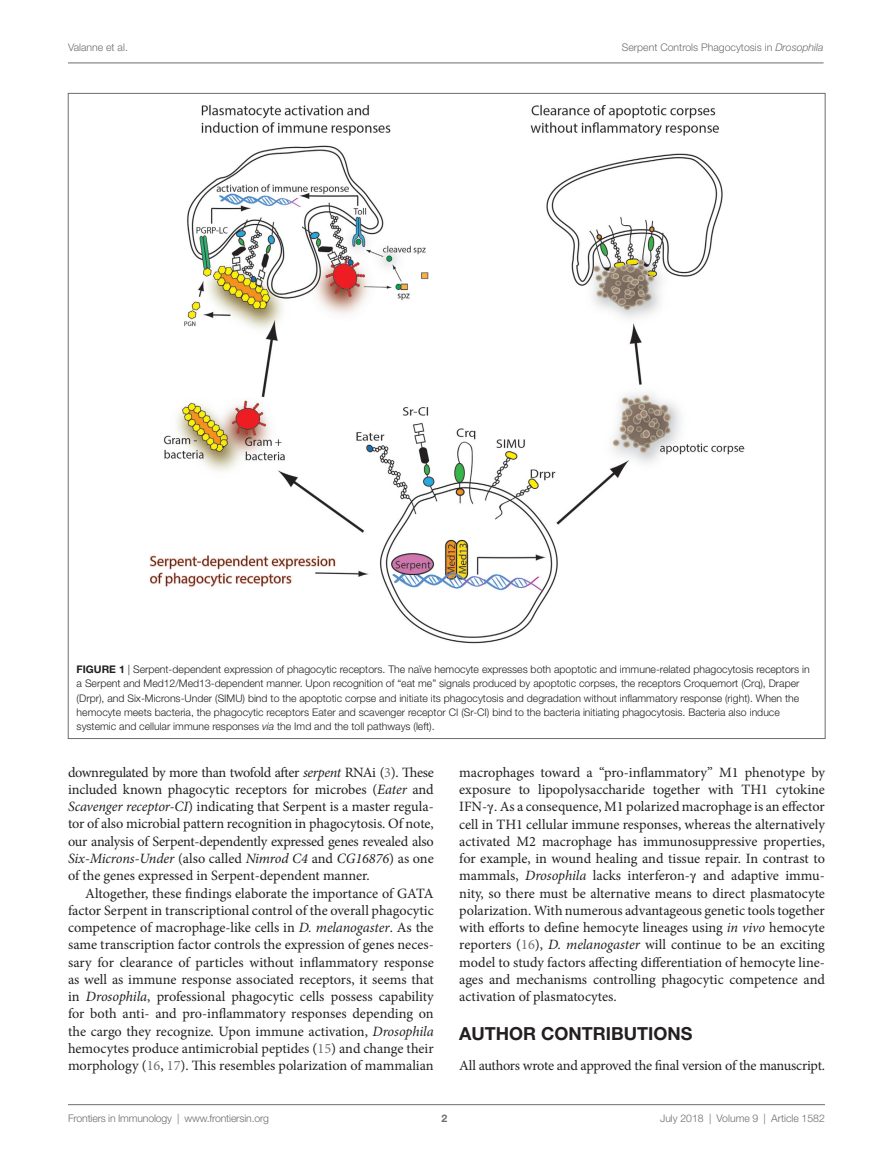
<style>
.page{position:relative;width:893px;height:1170px;background:#fff}
.page>*{position:absolute;margin:0;border:0;box-sizing:border-box;transform-origin:0 0}
.t1{font:700 18px "Helvetica Neue LT Std";color:#231f20}
.t2{font:14.25px/17.2px "Minion Pro";letter-spacing:-.005em;color:#231f20;text-align:justify}
.t3{font:14.25px "Minion Pro";letter-spacing:-.025em;color:#231f20}
.t4{font:300 10.5px/14.2px "Helvetica Neue LT Std";color:#231f20}
.t5{font:300 10.5px "Helvetica Neue LT Std";color:#6c6d70}
.t6{font:700 10.5px "Helvetica Neue LT Std";color:#6c6d70}
.s1{font-style:italic}
.s2{font-weight:700}
.s3{color:#6c6d70}
.s4{font-family:"STIX General"}
</style>
<div class="page">
<img style="left:149px;top:105px;width:595px;height:538px">
<hr style="left:68px;top:63px;width:756px;height:1px;background:#6c6d70">
<hr style="left:68px;top:1104px;width:757px;height:1px;background:#6c6d70">
<p class="t5" style="left:68px;top:41px;width:61px">Valanne et al.</p>
<p class="t5" style="left:622px;top:41px;width:203px">Serpent Controls Phagocytosis in <span class="s1">Drosophila</span></p>
<p class="t4" style="left:77px;top:662px;width:735px"><span class="s2">FIGURE 1</span> | Serpent-dependent expression of phagocytic receptors. The naïve hemocyte expresses both apoptotic and immune-related phagocytosis receptors in a Serpent and Med12/Med13-dependent manner. Upon recognition of “eat me” signals produced by apoptotic corpses, the receptors Croquemort (Crq), Draper (Drpr), and Six-Microns-Under (SIMU) bind to the apoptotic corpse and initiate its phagocytosis and degradation without inflammatory response (right). When the hemocyte meets bacteria, the phagocytic receptors Eater and scavenger receptor CI (Sr-CI) bind to the bacteria initiating phagocytosis. Bacteria also induce systemic and cellular immune responses <span class="s1">via</span> the Imd and the toll pathways (left).</p>
<p class="t2" style="left:68px;top:763px;width:367px">downregulated by more than twofold after <span class="s1">serpent</span> RNAi (<span class="s3">3</span>). These included known phagocytic receptors for microbes (<span class="s1">Eater</span> and <span class="s1">Scavenger receptor-CI</span>) indicating that Serpent is a master regula&shy;tor of also microbial pattern recognition in phagocytosis. Of note, our analysis of Serpent-dependently expressed genes revealed also <span class="s1">Six-Microns-Under</span> (also called <span class="s1">Nimrod C4</span> and <span class="s1">CG16876</span>) as one of the genes expressed in Serpent-dependent manner.</p>
<p class="t2" style="left:68px;top:884px;width:367px;text-indent:17px">Altogether, these findings elaborate the importance of GATA factor Serpent in transcriptional control of the overall phagocytic competence of macrophage-like cells in <span class="s1">D. melanogaster</span>. As the same transcription factor controls the expression of genes neces&shy;sary for clearance of particles without inflammatory response as well as immune response associated receptors, it seems that in <span class="s1">Drosophila</span>, professional phagocytic cells possess capability for both anti- and pro-inflammatory responses depending on the cargo they recognize. Upon immune activation, <span class="s1">Drosophila </span>hemocytes produce antimicrobial peptides (<span class="s3">15</span>) and change their morphology (<span class="s3">16</span>, <span class="s3">17</span>). This resembles polarization of mammalian</p>
<p class="t2" style="left:459px;top:763px;width:367px">macrophages toward a “pro-inflammatory” M1 phenotype by exposure to lipopolysaccharide together with TH1 cytokine IFN-<span class="s4">γ</span>. As a consequence, M1 polarized macrophage is an effector cell in TH1 cellular immune responses, whereas the alternatively activated M2 macrophage has immunosuppressive properties, for example, in wound healing and tissue repair. In contrast to mammals, <span class="s1">Drosophila</span> lacks interferon-<span class="s4">γ</span> and adaptive immu&shy;nity, so there must be alternative means to direct plasmatocyte polarization. With numerous advantageous genetic tools together with efforts to define hemocyte lineages using <span class="s1">in vivo</span> hemocyte reporters (<span class="s3">16</span>), <span class="s1">D. melanogaster</span> will continue to be an exciting model to study factors affecting differentiation of hemocyte line&shy;ages and mechanisms controlling phagocytic competence and activation of plasmatocytes.</p>
<p class="t1" style="left:459px;top:1022px;width:14px">AUT</p>
<p class="t1" style="left:496px;top:1022px;width:71px">HOR CONTRI</p>
<p class="t1" style="left:611px;top:1022px;width:25px">BUTION</p>
<p class="t1" style="left:681px;top:1022px;width:13px">S</p>
<p class="t3" style="left:459px;top:1055px;width:367px">All authors wrote and approved the final version of the manuscript.</p>
<p class="t5" style="left:68px;top:1111px;width:203px">Frontiers in Immunology | www.frontiersin.org</p>
<p class="t5" style="left:660px;top:1111px;width:166px">July 2018 | Volume 9 | Article 1582</p>
<p class="t6" style="left:441px;top:1111px;width:7px">2</p>
</div>
